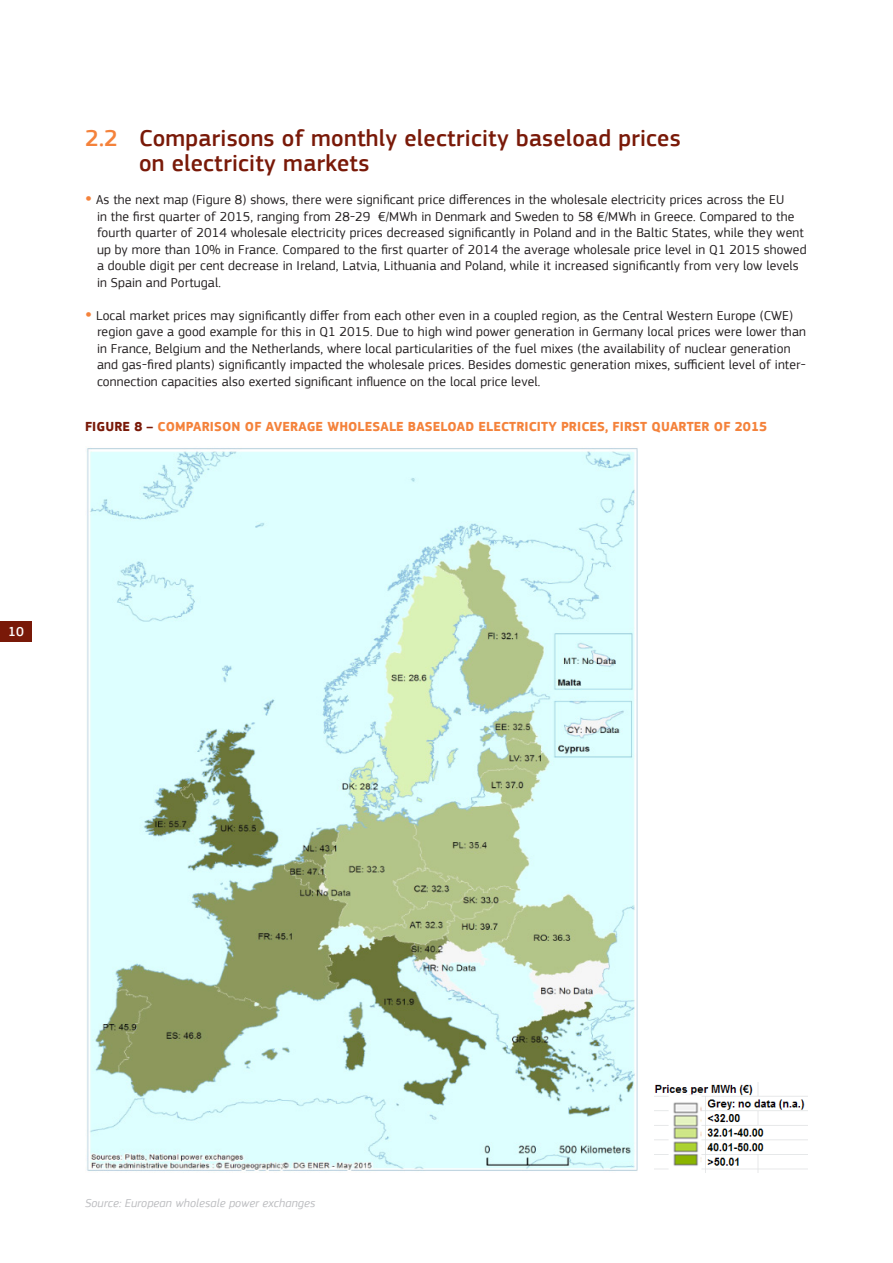
<style>
.page{position:relative;width:893px;height:1263px;background:#fff}
.page>*{position:absolute;margin:0;border:0;box-sizing:border-box;transform-origin:0 0}
.source{font:500 24px "EC Square Sans Pro";letter-spacing:.01em;color:#791908}
.texte-base{font:13.5px/16.5px "EC Square Sans Pro";letter-spacing:.01em;color:#231f20}
.t1{font:700 13.5px "EC Square Sans Pro";letter-spacing:.01em;color:#f4823b}
.t2{font:500 13.5px "EC Square Sans Pro";color:#fff}
.source-2{font:italic 12px "EC Square Sans Pro";letter-spacing:.01em;color:#bcbdc0}
.s1{color:#f4823b}
.s2{font-weight:500;font-size:21px;color:#f4823b}
.s3{color:#791908}
</style>
<div class="page">
<div style="left:0;top:621px;width:32px;height:21px;background:#791908"></div>
<img style="left:86px;top:448px;width:551px;height:723px">
<img style="left:655px;top:1082px;width:153px;height:91px">
<p class="source" style="left:85px;top:124px;width:597px"><span class="s1">2.2</span> Comparisons of monthly electricity baseload prices</p>
<p class="source" style="left:139px;top:149px;width:232px">on electricity markets</p>
<p class="texte-base" style="left:97px;top:191px;width:711px;text-indent:-12px"><span class="s2">•</span> As the next map (Figure 8) shows, there were significant price differences in the wholesale electricity prices across the EU<br>in the first quarter of 2015, ranging from 28-29 €/MWh in Denmark and Sweden to 58 €/MWh in Greece. Compared to the fourth quarter of 2014 wholesale electricity prices decreased significantly in Poland and in the Baltic States, while they went up by more than 10% in France. Compared to the first quarter of 2014 the average wholesale price level in Q1 2015 showed a double digit per cent decrease in Ireland, Latvia, Lithuania and Poland, while it increased significantly from very low levels in Spain and Portugal.</p>
<p class="texte-base" style="left:97px;top:307px;width:710px;text-indent:-12px"><span class="s2">•</span> Local market prices may significantly differ from each other even in a coupled region, as the Central Western Europe (CWE) region gave a good example for this in Q1 2015. Due to high wind power generation in Germany local prices were lower than in France, Belgium and the Netherlands, where local particularities of the fuel mixes (the availability of nuclear generation and gas-fired plants) significantly impacted the wholesale prices. Besides domestic generation mixes, sufficient level of inter&shy;connection capacities also exerted significant influence on the local price level.</p>
<p class="t1" style="left:85px;top:418px;width:684px"><span class="s3">FIGURE 8 –</span> COMPARISON OF AVERAGE WHOLESALE BASELOAD ELECTRICITY PRICES, FIRST QUARTER OF 2015</p>
<p class="t2" style="left:8px;top:624px;width:17px">10</p>
<p class="source-2" style="left:85px;top:1195px;width:232px">Source: European wholesale power exchanges</p>
</div>
